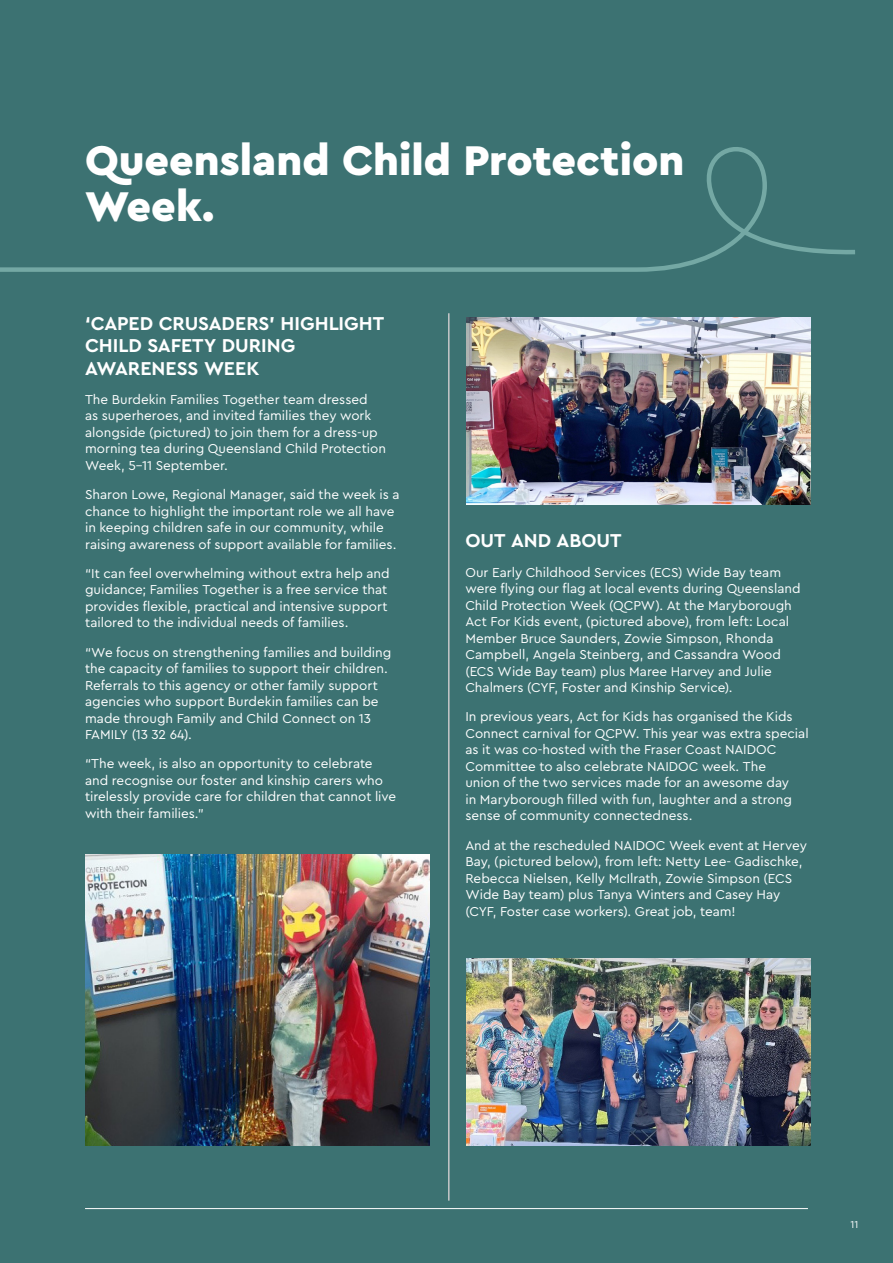
<style>
.page{position:relative;width:893px;height:1263px;background:#3c7272}
.page>*{position:absolute;margin:0;border:0;box-sizing:border-box;transform-origin:0 0}
.Page_Headlines{font:900 43.5px/46.5px "Cera Pro";color:#fff}
.Small_Subheading{font:700 19.5px/22.5px "Cera Pro";letter-spacing:-.005em;color:#fff}
.Body_Copy_9_11{font:13.5px/16.5px "Cera Pro";color:#fff}
.t1{font:10.5px "Cera Pro";color:#fff}
</style>
<div class="page">
<svg style="left:0;top:147px;width:855px;height:125px"></svg>
<img style="left:85px;top:855px;width:344px;height:290px">
<img style="left:466px;top:958px;width:345px;height:187px">
<img style="left:466px;top:317px;width:345px;height:188px">
<hr style="left:448px;top:313px;width:2px;height:887px;background:#c7c8ca">
<hr style="left:85px;top:1208px;width:723px;height:1px;background:#fff">
<p class="Page_Headlines" style="left:85px;top:135px;width:601px">Queensland Child Protection<br>Week.</p>
<p class="Small_Subheading" style="left:85px;top:311px;width:301px">‘CAPED CRUSADERS’ HIGHLIGHT<br>CHILD SAFETY DURING<br>AWARENESS WEEK</p>
<p class="Body_Copy_9_11" style="left:85px;top:390px;width:303px">The Burdekin Families Together team dressed<br>as superheroes, and invited families they work alongside (pictured) to join them for a dress-up morning tea during Queensland Child Protection Week, 5-11 September.</p>
<p class="Body_Copy_9_11" style="left:85px;top:486px;width:316px">Sharon Lowe, Regional Manager, said the week is a chance to highlight the important role we all have in keeping children safe in our community, while raising awareness of support available for families.</p>
<p class="Body_Copy_9_11" style="left:85px;top:564px;width:306px">“It can feel overwhelming without extra help and guidance; Families Together is a free service that provides flexible, practical and intensive support tailored to the individual needs of families.</p>
<p class="Body_Copy_9_11" style="left:85px;top:643px;width:308px">“We focus on strengthening families and building the capacity of families to support their children.<br>Referrals to this agency or other family support agencies who support Burdekin families can be made through Family and Child Connect on 13<br>FAMILY (13 32 64).</p>
<p class="Body_Copy_9_11" style="left:85px;top:755px;width:313px">“The week, is also an opportunity to celebrate and recognise our foster and kinship carers who tirelessly provide care for children that cannot live with their families.”</p>
<p class="Small_Subheading" style="left:465px;top:529px;width:158px">OUT AND ABOUT</p>
<p class="Body_Copy_9_11" style="left:465px;top:563px;width:337px">Our Early Childhood Services (ECS) Wide Bay team were flying our flag at local events during Queensland Child Protection Week (QCPW). At the Maryborough Act For Kids event, (pictured above), from left: Local Member Bruce Saunders, Zowie Simpson, Rhonda Campbell, Angela Steinberg, and Cassandra Wood (ECS Wide Bay team) plus Maree Harvey and Julie Chalmers (CYF, Foster and Kinship Service).</p>
<p class="Body_Copy_9_11" style="left:465px;top:708px;width:345px">In previous years, Act for Kids has organised the Kids Connect carnival for QCPW. This year was extra special as it was co-hosted with the Fraser Coast NAIDOC Committee to also celebrate NAIDOC week. The<br>union of the two services made for an awesome day<br>in Maryborough filled with fun, laughter and a strong sense of community connectedness.</p>
<p class="Body_Copy_9_11" style="left:465px;top:836px;width:343px">And at the rescheduled NAIDOC Week event at Hervey Bay, (pictured below), from left: Netty Lee- Gadischke, Rebecca Nielsen, Kelly McIlrath, Zowie Simpson (ECS Wide Bay team) plus Tanya Winters and Casey Hay (CYF, Foster case workers). Great job, team!</p>
<p class="t1" style="left:850px;top:1217px;width:9px">11</p>
</div>
